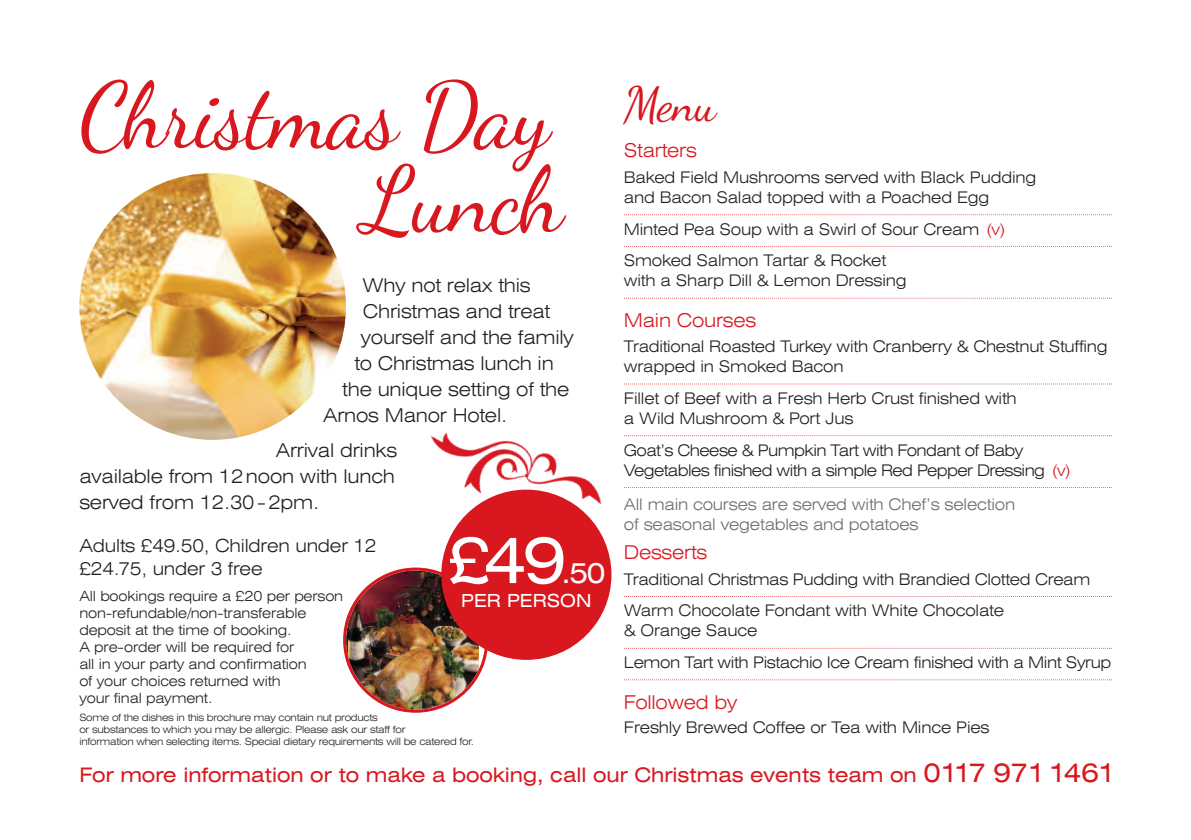
<style>
.page{position:relative;width:1191px;height:840px;background:#fff}
.page>*{position:absolute;margin:0;border:0;box-sizing:border-box;transform-origin:0 0}
.t1{font:92px/84px "Dancing Script";letter-spacing:-.02em;color:#d8171f;text-align:right}
.t2{font:expanded 64px "Swiss 721 BT";color:#fff}
.t3{font:48px "Dancing Script";color:#d8171f}
.t4{font:expanded 28px "Swiss 721 BT";color:#fff}
.t5{font:expanded 20px "Swiss 721 BT";color:#d8171f}
.t6{font:300 expanded 19px/26px "Swiss 721 BT";letter-spacing:-.01em;color:#231f20}
.t7{font:300 expanded 19px "Swiss 721 BT";letter-spacing:-.01em;color:#d8171f}
.t8{font:300 expanded 18px/23px "Swiss 721 BT";letter-spacing:-.01em;color:#231f20}
.t9{font:expanded 18px "Swiss 721 BT";color:#fff}
.t10{font:300 expanded 16px/20.2px "Swiss 721 BT";letter-spacing:-.01em;color:#231f20}
.t11{font:300 expanded 16px/20.2px "Swiss 721 BT";letter-spacing:-.035em;color:#231f20}
.t12{font:300 expanded 16px/20.2px "Swiss 721 BT";letter-spacing:-.01em;color:#6c6d70}
.t13{font:300 expanded 14px/17px "Swiss 721 BT";letter-spacing:-.01em;color:#231f20}
.t14{font:300 expanded 10px/12px "Swiss 721 BT";letter-spacing:-.025em;color:#231f20}
.s1{color:#d8171f}
.s2{font-size:26px}
</style>
<div class="page">
<svg style="left:624px;top:214px;width:487px;height:1px"></svg>
<svg style="left:624px;top:246px;width:487px;height:1px"></svg>
<svg style="left:624px;top:297px;width:487px;height:1px"></svg>
<svg style="left:624px;top:383px;width:487px;height:1px"></svg>
<svg style="left:624px;top:435px;width:487px;height:1px"></svg>
<svg style="left:624px;top:487px;width:487px;height:1px"></svg>
<svg style="left:624px;top:647px;width:486px;height:1px"></svg>
<svg style="left:624px;top:679px;width:487px;height:1px"></svg>
<img style="left:79px;top:173px;width:267px;height:266px;border-radius:50%">
<img style="left:343px;top:567px;width:145px;height:145px">
<div style="left:441px;top:489px;width:170px;height:170px;background:#d8171f;border-radius:50%"></div>
<img style="left:430px;top:432px;width:172px;height:82px">
<h1 class="t1" style="left:79px;top:74px;width:485px">Christmas Day<br>Lunch</h1>
<h3 class="t3" style="left:624px;top:75px;width:94px">Menu</h3>
<p class="t7" style="left:624px;top:143px;width:75px">Starters</p>
<p class="t10" style="left:624px;top:168px;width:414px">Baked Field Mushrooms served with Black Pudding and Bacon Salad topped with a Poached Egg</p>
<p class="t10" style="left:624px;top:214px;width:382px;line-height:31.6px">Minted Pea Soup with a Swirl of Sour Cream <span class="s1">(v)<br></span>Smoked Salmon Tartar &amp; Rocket</p>
<p class="t10" style="left:624px;top:272px;width:284px">with a Sharp Dill &amp; Lemon Dressing</p>
<p class="t7" style="left:624px;top:313px;width:134px">Main Courses</p>
<p class="t10" style="left:624px;top:337px;width:485px">Traditional Roasted Turkey with Cranberry &amp; Chestnut Stuffing wrapped in Smoked Bacon</p>
<p class="t10" style="left:624px;top:389px;width:394px">Fillet of Beef with a Fresh Herb Crust finished with a Wild Mushroom &amp; Port Jus</p>
<p class="t11" style="left:624px;top:441px;width:448px">Goat’s Cheese &amp; Pumpkin Tart with Fondant of Baby<br>Vegetables finished with a simple Red Pepper Dressing <span class="s1">(v)</span></p>
<p class="t12" style="left:624px;top:495px;width:393px">All main courses are served with Chef’s selection of seasonal vegetables and potatoes</p>
<p class="t7" style="left:624px;top:545px;width:85px">Desserts</p>
<p class="t10" style="left:624px;top:564px;width:468px;line-height:31.6px">Traditional Christmas Pudding with Brandied Clotted Cream<br>Warm Chocolate Fondant with White Chocolate</p>
<p class="t10" style="left:624px;top:616px;width:489px;line-height:31.6px">&amp; Orange Sauce<br>Lemon Tart with Pistachio Ice Cream finished with a Mint Syrup</p>
<p class="t7" style="left:624px;top:694px;width:115px">Followed by</p>
<p class="t10" style="left:624px;top:717px;width:367px">Freshly Brewed Coffee or Tea with Mince Pies</p>
<p class="t5" style="left:79px;top:767px;width:1037px">For more information or to make a booking, call our Christmas events team on <span class="s2">0117 9711461</span></p>
<p class="t6" style="left:362px;top:273px;width:170px">Why not relax this</p>
<p class="t6" style="left:363px;top:299px;width:189px">Christmas and treat</p>
<p class="t6" style="left:361px;top:325px;width:214px">yourself and the family</p>
<p class="t6" style="left:354px;top:351px;width:201px">to Christmas lunch in</p>
<p class="t6" style="left:342px;top:377px;width:229px">the unique setting of the</p>
<p class="t6" style="left:323px;top:403px;width:186px">Arnos Manor Hotel.</p>
<p class="t6" style="left:79px;top:438px;width:319px;text-indent:196px">Arrival drinks available from 12noon with lunch served from 12.30-2pm.</p>
<h2 class="t2" style="left:447px;top:536px;width:120px">£49</h2>
<p class="t8" style="left:79px;top:535px;width:299px">Adults £49.50, Children under 12 £24.75, under 3 free</p>
<p class="t13" style="left:79px;top:588px;width:265px">All bookings require a £20 per person non-refundable/non-transferable deposit at the time of booking.<br>A pre-order will be required for<br>all in your party and confirmation<br>of your choices returned with<br>your final payment.</p>
<p class="t14" style="left:79px;top:711px;width:396px">Some of the dishes in this brochure may contain nut products<br>or substances to which you may be allergic. Please ask our staff for<br>information when selecting items. Special dietary requirements will be catered for.</p>
<h3 class="t4" style="left:561px;top:562px;width:45px">.50</h3>
<p class="t9" style="left:461px;top:593px;width:132px">PER PERSON</p>
</div>
